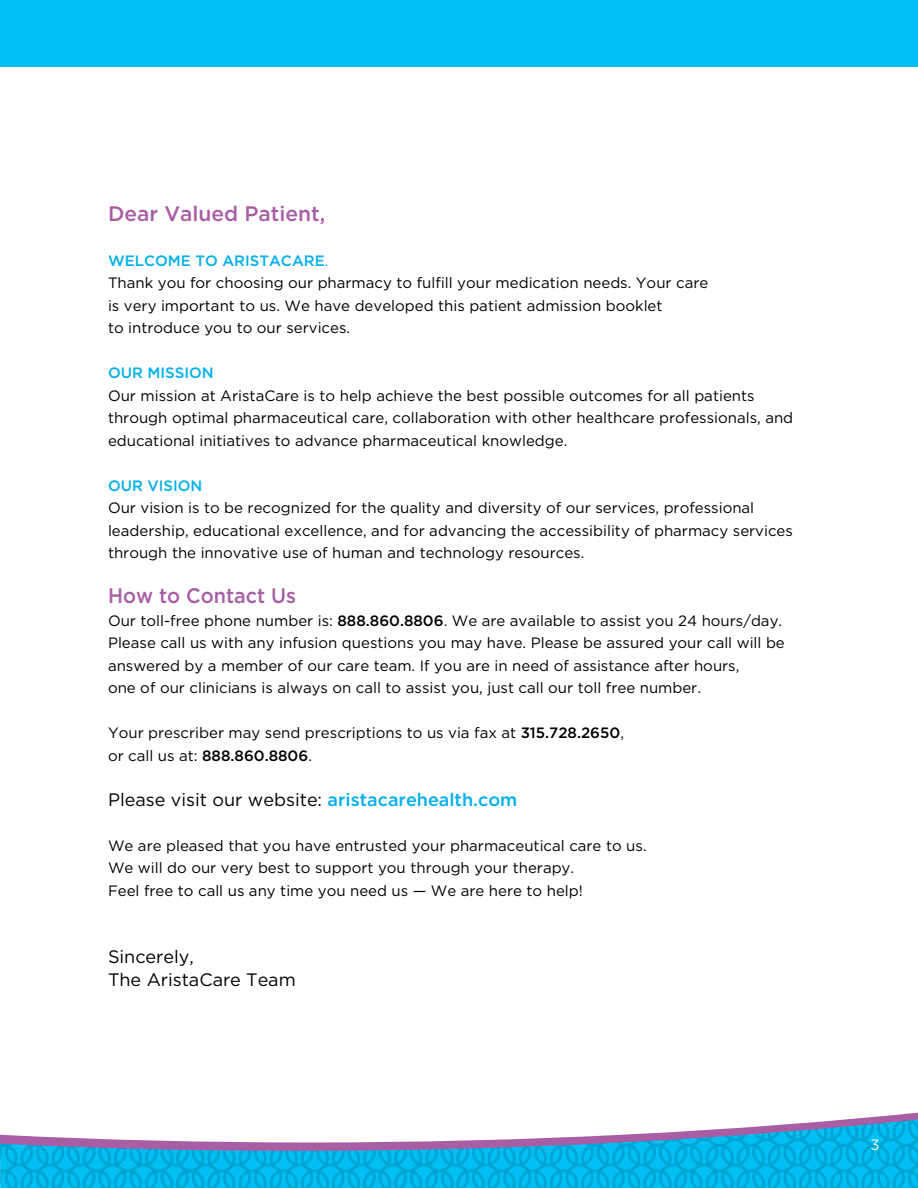
<style>
.page{position:relative;width:918px;height:1188px;background:#fff}
.page>*{position:absolute;margin:0;border:0;box-sizing:border-box;transform-origin:0 0}
.t1{font:500 21px "Gotham";color:#a85ea5}
.t2{font:500 21px "Gotham";color:#a85ea5;scale:.94 1}
.t3{font:18px/22.5px "Gotham";color:#000}
.t4{font:15px/22.5px "Gotham";color:#000}
.t5{font:500 15px "Gotham";color:#00afeb}
.t6{font:15px "Gotham";color:#fff}
.s1{font-weight:500;color:#00afeb}
.s2{color:#00afeb}
.s3{font-weight:500}
</style>
<div class="page">
<svg style="left:0;top:1112px;width:918px;height:76px"></svg>
<div style="left:0;top:0;width:918px;height:68px;background:#00c0f3"></div>
<h1 class="t1" style="left:108px;top:199px;width:219px">Dear Valued Patient,</h1>
<p class="t4" style="left:108px;top:249px;width:602px"><span class="s1">WELCOME TO ARISTACARE</span><span class="s2">.<br></span>Thank you for choosing our pharmacy to fulfill your medication needs. Your care is very important to us. We have developed this patient admission booklet<br>to introduce you to our services.</p>
<p class="t5" style="left:108px;top:363px;width:107px">OUR MISSION</p>
<p class="t4" style="left:108px;top:384px;width:687px">Our mission at AristaCare is to help achieve the best possible outcomes for all patients through optimal pharmaceutical care, collaboration with other healthcare professionals, and educational initiatives to advance pharmaceutical knowledge.</p>
<p class="t5" style="left:108px;top:475px;width:96px">OUR VISION</p>
<p class="t4" style="left:108px;top:496px;width:686px">Our vision is to be recognized for the quality and diversity of our services, professional leadership, educational excellence, and for advancing the accessibility of pharmacy services through the innovative use of human and technology resources.</p>
<h1 class="t2" style="left:108px;top:582px;width:202px">How to Contact Us</h1>
<p class="t4" style="left:108px;top:609px;width:678px">Our toll-free phone number is: <span class="s3">888.860.8806</span>. We are available to assist you 24 hours/day.<br>Please call us with any infusion questions you may have. Please be assured your call will be answered by a member of our care team. If you are in need of assistance after hours,<br>one of our clinicians is always on call to assist you, just call our toll free number.</p>
<p class="t4" style="left:108px;top:721px;width:518px">Your prescriber may send prescriptions to us via fax at <span class="s3">315.728.2650</span>, or call us at: <span class="s3">888.860.8806</span>.</p>
<p class="t3" style="left:108px;top:787px;width:411px">Please visit our website: <span class="s1">aristacarehealth.com</span></p>
<p class="t4" style="left:108px;top:834px;width:540px">We are pleased that you have entrusted your pharmaceutical care to us.<br>We will do our very best to support you through your therapy.<br>Feel free to call us any time you need us — We are here to help!</p>
<p class="t3" style="left:108px;top:945px;width:189px">Sincerely,<br>The AristaCare Team</p>
<p class="t6" style="left:870px;top:1135px;width:11px">3</p>
</div>
